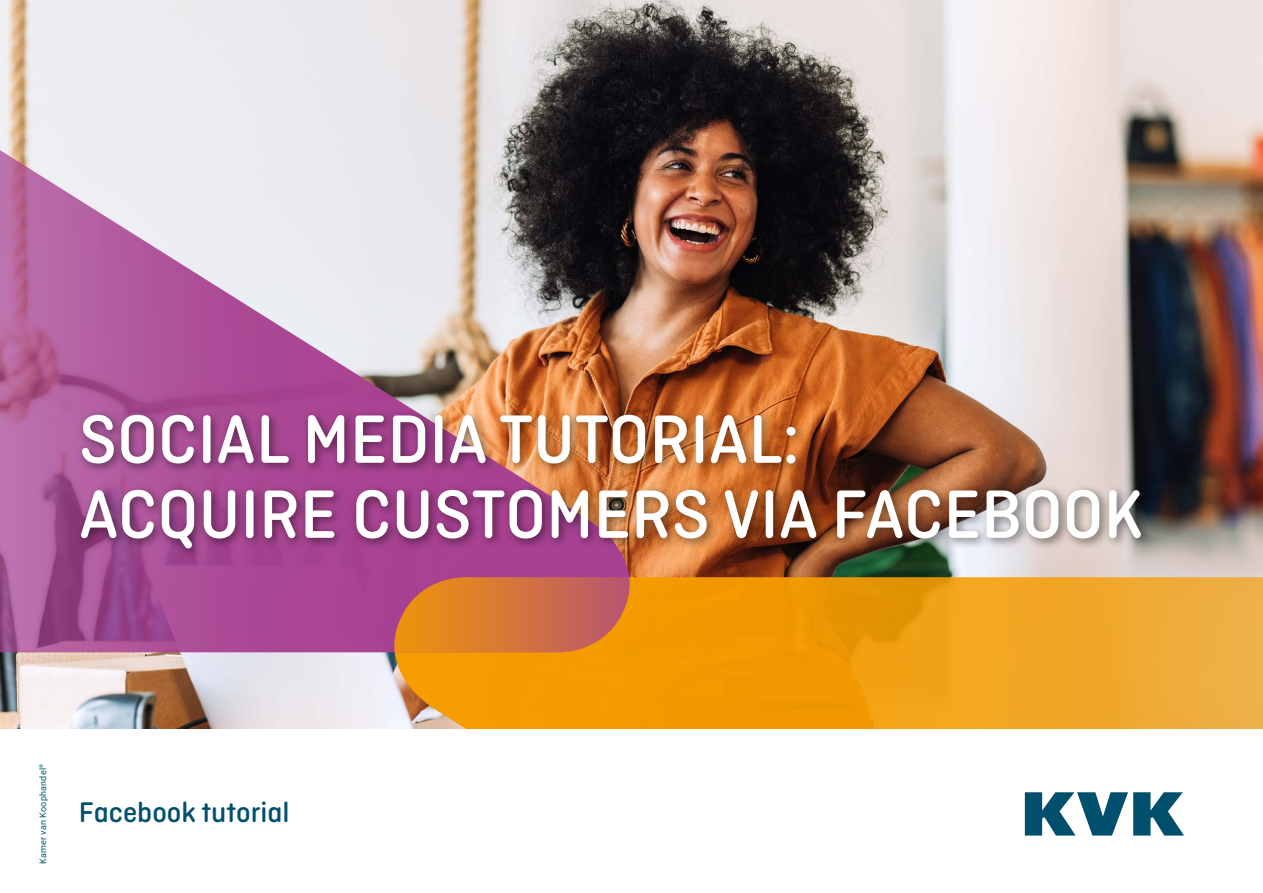
<style>
.page{position:relative;width:1263px;height:893px;background:#fff}
.page>*{position:absolute;margin:0;border:0;box-sizing:border-box;transform-origin:0 0}
.TITEL{font:500 72px/75px "Ciutadella Rounded";color:#fff}
.SUBTITEL{font:500 30px "Ciutadella Rounded";color:#00506d}
.t1{font:9px "Roboto";letter-spacing:.02em;color:#005d7a}
</style>
<div class="page">
<img style="left:0;top:0;width:1263px;height:729px">
<svg style="left:381px;top:576px;width:882px;height:153px;background:#efa11b"></svg>
<svg style="left:0;top:67px;width:643px;height:587px;background:#ba91a9"></svg>
<svg style="left:394px;top:576px;width:236px;height:78px;background:#d2733e"></svg>
<div style="left:76px;top:408px;width:1076px;height:152px;background:#000;opacity:.5"></div>
<svg style="left:1025px;top:792px;width:159px;height:44px"></svg>
<h1 class="TITEL" style="left:79px;top:402px;width:1066px">SOCIAL MEDIA TUTORIAL:<br>ACQUIRE CUSTOMERS VIA FACEBOOK</h1>
<p class="t1" style="left:37px;top:864px;width:102px;rotate:-90deg">Kamer van Koophandel<sup>®</sup></p>
<h2 class="SUBTITEL" style="left:79px;top:796px;width:212px">Facebook tutorial</h2>
</div>
